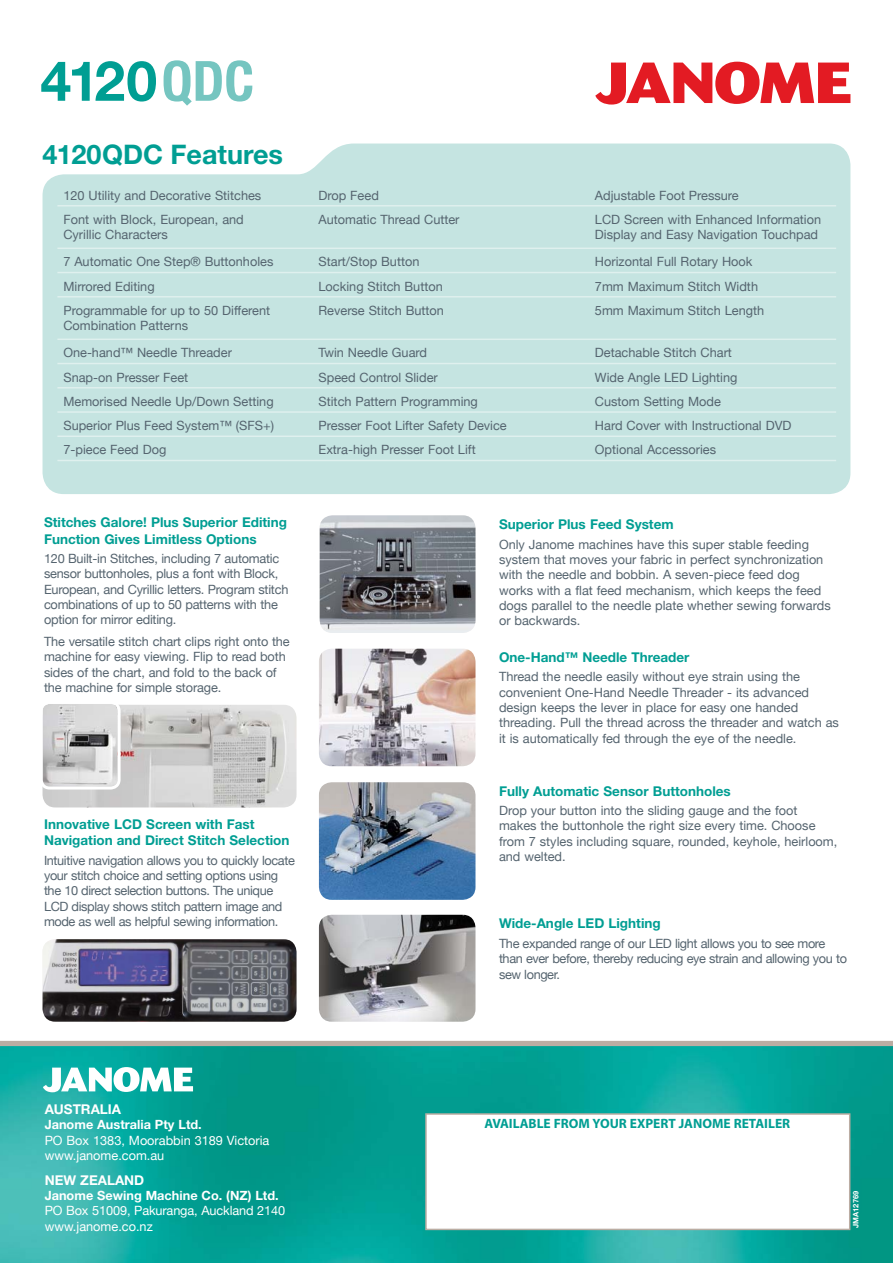
<style>
.page{position:relative;width:893px;height:1263px;background:#fff}
.page>*{position:absolute;margin:0;border:0;box-sizing:border-box;transform-origin:0 0}
.t1{font:700 55.5px "Helvetica Neue";color:#009e93}
.t2{font:700 27px "Helvetica Neue";color:#009e93}
.t3{font:700 13.5px/16.2px "Helvetica Neue";color:#009e93}
.t4{font:700 13.5px "Myriad";color:#009e93}
.t5{font:700 13.5px "Helvetica Neue";color:#fff}
.t6{font:12.75px/15.3px "Helvetica Neue";color:#55646f}
.t7{font:12.75px/15.3px "Helvetica Neue";letter-spacing:-.03em;color:#55646f}
.t8{font:12.75px/15.3px "Helvetica Neue";letter-spacing:-.02em;color:#55646f}
.t9{font:12.75px/15.3px "Helvetica Neue";color:#fff}
.t10{font:700 12.75px "Helvetica Neue";color:#fff}
.t11{font:700 7.5px "Helvetica Neue";color:#fff}
.s1{font-stretch:condensed;color:#75c5c0}
</style>
<div class="page">
<img style="left:0;top:1046px;width:893px;height:217px">
<div style="left:426px;top:1114px;width:424px;height:115px;background:#fff"></div>
<div style="left:425px;top:1113px;width:425px;height:117px;border:2px solid #bbada3"></div>
<svg style="left:43px;top:1067px;width:150px;height:25px"></svg>
<div style="left:43px;top:144px;width:807px;height:350px;background:#c5e4e1"></div>
<img style="left:320px;top:515px;width:155px;height:118px;border-radius:13px">
<img style="left:319px;top:782px;width:156px;height:118px;border-radius:13px">
<img style="left:43px;top:705px;width:254px;height:102px;border-radius:13px">
<img style="left:43px;top:939px;width:254px;height:83px;border-radius:13px">
<img style="left:319px;top:915px;width:156px;height:107px;border-radius:13px">
<img style="left:43px;top:704px;width:75px;height:82px;border-radius:7px">
<div style="left:40px;top:701px;width:81px;height:88px;border:3px solid #fff;border-radius:9px"></div>
<img style="left:319px;top:649px;width:156px;height:117px;border-radius:13px">
<svg style="left:595px;top:62px;width:255px;height:43px"></svg>
<hr style="left:57px;top:205px;width:532px;height:2px;background:#dff0ee">
<hr style="left:57px;top:248px;width:779px;height:1px;background:#dff0ee">
<hr style="left:57px;top:272px;width:779px;height:1px;background:#dff0ee">
<hr style="left:57px;top:296px;width:779px;height:1px;background:#dff0ee">
<hr style="left:57px;top:339px;width:779px;height:1px;background:#dff0ee">
<hr style="left:57px;top:363px;width:779px;height:1px;background:#dff0ee">
<hr style="left:57px;top:387px;width:779px;height:1px;background:#dff0ee">
<hr style="left:57px;top:411px;width:779px;height:2px;background:#dff0ee">
<hr style="left:57px;top:435px;width:779px;height:2px;background:#dff0ee">
<hr style="left:57px;top:460px;width:779px;height:1px;background:#dff0ee">
<hr style="left:589px;top:205px;width:247px;height:2px;background:#dff0ee">
<div style="left:0;top:1041px;width:893px;height:5px;background:#bbada3"></div>
<h1 class="t1" style="left:40px;top:61px;width:215px">4120<span class="s1">QDC</span></h1>
<h2 class="t2" style="left:43px;top:144px;width:242px">4120QDC Features</h2>
<p class="t6" style="left:63px;top:187px;width:199px">120 Utility and Decorative Stitches</p>
<p class="t6" style="left:319px;top:187px;width:62px">Drop Feed</p>
<p class="t6" style="left:595px;top:187px;width:145px">Adjustable Foot Pressure</p>
<p class="t6" style="left:63px;top:212px;width:182px">Font with Block, European, and<br>Cyrillic Characters</p>
<p class="t6" style="left:319px;top:212px;width:142px">Automatic Thread Cutter</p>
<p class="t6" style="left:595px;top:212px;width:228px">LCD Screen with Enhanced Information<br>Display and Easy Navigation Touchpad</p>
<p class="t6" style="left:63px;top:254px;width:212px">7 Automatic One Step® Buttonholes</p>
<p class="t6" style="left:319px;top:254px;width:102px">Start/Stop Button</p>
<p class="t6" style="left:595px;top:254px;width:159px">Horizontal Full Rotary Hook</p>
<p class="t6" style="left:63px;top:278px;width:93px">Mirrored Editing</p>
<p class="t6" style="left:319px;top:278px;width:126px">Locking Stitch Button</p>
<p class="t6" style="left:595px;top:278px;width:165px">7mm Maximum Stitch Width</p>
<p class="t6" style="left:63px;top:303px;width:208px">Programmable for up to 50 Different<br>Combination Patterns</p>
<p class="t6" style="left:319px;top:303px;width:127px">Reverse Stitch Button</p>
<p class="t6" style="left:595px;top:303px;width:171px">5mm Maximum Stitch Length</p>
<p class="t6" style="left:63px;top:345px;width:170px">One-hand™ Needle Threader</p>
<p class="t6" style="left:319px;top:345px;width:110px">Twin Needle Guard</p>
<p class="t6" style="left:595px;top:345px;width:138px">Detachable Stitch Chart</p>
<p class="t6" style="left:63px;top:369px;width:126px">Snap-on Presser Feet</p>
<p class="t6" style="left:319px;top:369px;width:121px">Speed Control Slider</p>
<p class="t6" style="left:595px;top:369px;width:144px">Wide Angle LED Lighting</p>
<p class="t6" style="left:63px;top:394px;width:212px">Memorised Needle Up/Down Setting</p>
<p class="t6" style="left:319px;top:394px;width:161px">Stitch Pattern Programming</p>
<p class="t6" style="left:595px;top:394px;width:127px">Custom Setting Mode</p>
<p class="t6" style="left:63px;top:418px;width:212px">Superior Plus Feed System™ (SFS+)</p>
<p class="t6" style="left:319px;top:418px;width:190px">Presser Foot Lifter Safety Device</p>
<p class="t6" style="left:595px;top:418px;width:198px">Hard Cover with Instructional DVD</p>
<p class="t6" style="left:63px;top:442px;width:104px">7-piece Feed Dog</p>
<p class="t6" style="left:319px;top:442px;width:159px">Extra-high Presser Foot Lift</p>
<p class="t6" style="left:595px;top:442px;width:123px">Optional Accessories</p>
<p class="t3" style="left:44px;top:516px;width:244px">Stitches Galore! Plus Superior Editing<br>Function Gives Limitless Options</p>
<p class="t8" style="left:44px;top:551px;width:246px">120 Built-in Stitches, including 7 automatic sensor buttonholes, plus a font with Block, European, and Cyrillic letters. Program stitch combinations of up to 50 patterns with the option for mirror editing.</p>
<p class="t6" style="left:44px;top:634px;width:247px">The versatile stitch chart clips right onto the machine for easy viewing. Flip to read both sides of the chart, and fold to the back of the machine for simple storage.</p>
<p class="t3" style="left:44px;top:817px;width:247px">Innovative LCD Screen with Fast<br>Navigation and Direct Stitch Selection</p>
<p class="t7" style="left:44px;top:852px;width:252px">Intuitive navigation allows you to quickly locate your stitch choice and setting options using the 10 direct selection buttons. The unique LCD display shows stitch pattern image and mode as well as helpful sewing information.</p>
<p class="t5" style="left:45px;top:1104px;width:78px">AUSTRALIA</p>
<p class="t10" style="left:45px;top:1120px;width:159px">Janome Australia Pty Ltd.</p>
<p class="t9" style="left:45px;top:1132px;width:226px">PO Box 1383, Moorabbin 3189 Victoria www.janome.com.au</p>
<p class="t5" style="left:45px;top:1175px;width:101px">NEW ZEALAND</p>
<p class="t10" style="left:45px;top:1191px;width:236px">Janome Sewing Machine Co. (NZ) Ltd.</p>
<p class="t9" style="left:45px;top:1203px;width:242px">PO Box 51009, Pakuranga, Auckland 2140 www.janome.co.nz</p>
<p class="t3" style="left:499px;top:518px;width:176px">Superior Plus Feed System</p>
<p class="t6" style="left:499px;top:536px;width:333px">Only Janome machines have this super stable feeding system that moves your fabric in perfect synchronization with the needle and bobbin. A seven-piece feed dog works with a flat feed mechanism, which keeps the feed dogs parallel to the needle plate whether sewing forwards or backwards.</p>
<p class="t3" style="left:499px;top:650px;width:192px">One-Hand™ Needle Threader</p>
<p class="t6" style="left:499px;top:669px;width:341px">Thread the needle easily without eye strain using the convenient One-Hand Needle Threader - its advanced design keeps the lever in place for easy one handed threading. Pull the thread across the threader and watch as it is automatically fed through the eye of the needle.</p>
<p class="t3" style="left:499px;top:784px;width:233px">Fully Automatic Sensor Buttonholes</p>
<p class="t6" style="left:499px;top:803px;width:340px">Drop your button into the sliding gauge and the foot makes the buttonhole the right size every time. Choose from 7 styles including square, rounded, keyhole, heirloom, and welted.</p>
<p class="t3" style="left:499px;top:917px;width:163px">Wide-Angle LED Lighting</p>
<p class="t7" style="left:499px;top:935px;width:349px">The expanded range of our LED light allows you to see more than ever before, thereby reducing eye strain and allowing you to sew longer.</p>
<p class="t4" style="left:485px;top:1118px;width:307px">AVAILABLE FROM YOUR EXPERT JANOME RETAILER</p>
<p class="t11" style="left:853px;top:1228px;width:38px;rotate:-90deg">JMA12769</p>
</div>
